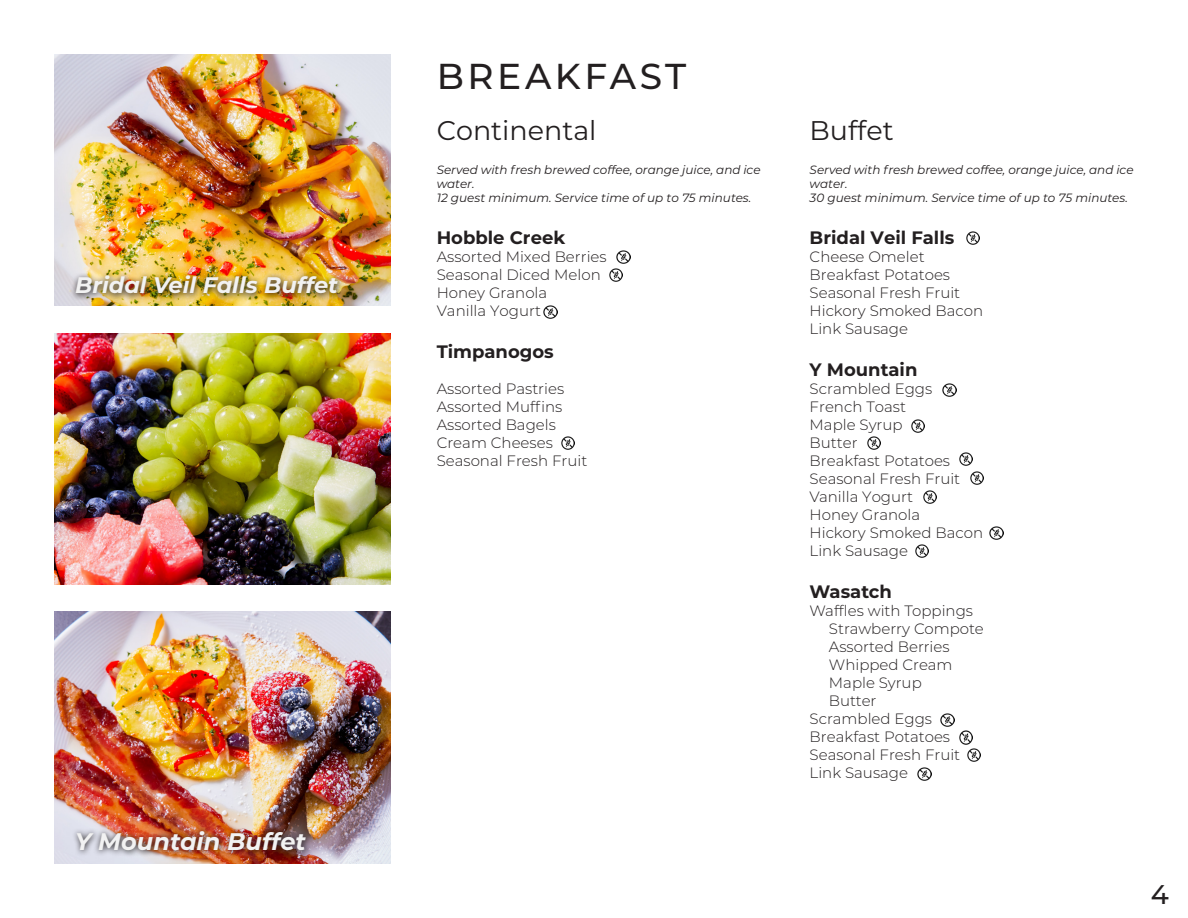
<style>
.page{position:relative;width:1188px;height:918px;background:#fff}
.page>*{position:absolute;margin:0;border:0;box-sizing:border-box;transform-origin:0 0}
.t1{font:500 36px "Montserrat";letter-spacing:.1em;color:#231f20}
.t2{font:27px "Montserrat";color:#231f20}
.t3{font:500 27px "Montserrat";color:#231f20}
.t4{font:italic 700 24px "Montserrat";color:#f2f2f2}
.t5{font:italic 700 22.5px "Montserrat";color:#f2f2f2}
.t6{font:700 18px "Montserrat";color:#231f20}
.t7{font:300 15px "Montserrat";color:#231f20}
.t8{font:italic 12px/14.4px "Montserrat";color:#231f20}
</style>
<div class="page">
<img style="left:54px;top:612px;width:337px;height:251px">
<img style="left:54px;top:54px;width:337px;height:252px">
<img style="left:54px;top:333px;width:337px;height:252px">
<img style="left:72px;top:825px;width:241px;height:33px">
<img style="left:70px;top:270px;width:275px;height:31px">
<svg style="left:562px;top:436px;width:13px;height:13px"></svg>
<svg style="left:544px;top:306px;width:13px;height:13px"></svg>
<img style="left:609px;top:268px;width:14px;height:13px">
<svg style="left:617px;top:251px;width:13px;height:13px"></svg>
<img style="left:966px;top:231px;width:13px;height:14px">
<svg style="left:943px;top:384px;width:13px;height:13px"></svg>
<svg style="left:960px;top:453px;width:24px;height:31px"></svg>
<svg style="left:923px;top:491px;width:13px;height:13px"></svg>
<svg style="left:990px;top:526px;width:13px;height:13px"></svg>
<svg style="left:915px;top:545px;width:13px;height:13px"></svg>
<svg style="left:912px;top:419px;width:13px;height:13px"></svg>
<svg style="left:941px;top:713px;width:13px;height:13px"></svg>
<svg style="left:960px;top:731px;width:21px;height:31px"></svg>
<svg style="left:918px;top:767px;width:13px;height:13px"></svg>
<svg style="left:867px;top:436px;width:13px;height:13px"></svg>
<p class="t5" style="left:75px;top:269px;width:264px">Bridal Veil Falls Buffet</p>
<p class="t4" style="left:75px;top:824px;width:232px">Y Mountain Buffet</p>
<p class="t1" style="left:437px;top:51px;width:251px">BREAKFAST</p>
<p class="t2" style="left:437px;top:111px;width:161px">Continental</p>
<p class="t2" style="left:810px;top:111px;width:86px">Buffet</p>
<p class="t8" style="left:437px;top:162px;width:325px">Served with fresh brewed coffee, orange juice, and ice water.</p>
<p class="t8" style="left:437px;top:191px;width:316px">12 guest minimum. Service time of up to 75 minutes.</p>
<p class="t8" style="left:810px;top:162px;width:325px">Served with fresh brewed coffee, orange juice, and ice water.</p>
<p class="t8" style="left:810px;top:191px;width:320px">30 guest minimum. Service time of up to 75 minutes.</p>
<p class="t6" style="left:437px;top:225px;width:130px">Hobble Creek</p>
<p class="t7" style="left:437px;top:247px;width:172px">Assorted Mixed Berries</p>
<p class="t7" style="left:437px;top:265px;width:166px">Seasonal Diced Melon</p>
<p class="t7" style="left:437px;top:283px;width:112px">Honey Granola</p>
<p class="t7" style="left:437px;top:301px;width:106px">Vanilla Yogurt</p>
<p class="t6" style="left:437px;top:339px;width:119px">Timpanogos</p>
<p class="t7" style="left:437px;top:379px;width:129px">Assorted Pastries</p>
<p class="t7" style="left:437px;top:397px;width:127px">Assorted Muffins</p>
<p class="t7" style="left:437px;top:415px;width:121px">Assorted Bagels</p>
<p class="t7" style="left:437px;top:433px;width:118px">Cream Cheeses</p>
<p class="t7" style="left:437px;top:451px;width:152px">Seasonal Fresh Fruit</p>
<p class="t6" style="left:810px;top:225px;width:146px">Bridal Veil Falls</p>
<p class="t7" style="left:810px;top:247px;width:117px">Cheese Omelet</p>
<p class="t7" style="left:810px;top:265px;width:142px">Breakfast Potatoes</p>
<p class="t7" style="left:810px;top:283px;width:152px">Seasonal Fresh Fruit</p>
<p class="t7" style="left:810px;top:301px;width:175px">Hickory Smoked Bacon</p>
<p class="t7" style="left:810px;top:319px;width:100px">Link Sausage</p>
<p class="t6" style="left:810px;top:357px;width:109px">Y Mountain</p>
<p class="t7" style="left:810px;top:379px;width:124px">Scrambled Eggs</p>
<p class="t7" style="left:810px;top:397px;width:98px">French Toast</p>
<p class="t7" style="left:810px;top:415px;width:95px">Maple Syrup</p>
<p class="t7" style="left:810px;top:433px;width:50px">Butter</p>
<p class="t7" style="left:810px;top:451px;width:142px">Breakfast Potatoes</p>
<p class="t7" style="left:810px;top:469px;width:152px">Seasonal Fresh Fruit</p>
<p class="t7" style="left:810px;top:487px;width:105px">Vanilla Yogurt</p>
<p class="t7" style="left:810px;top:505px;width:112px">Honey Granola</p>
<p class="t7" style="left:810px;top:523px;width:175px">Hickory Smoked Bacon</p>
<p class="t7" style="left:810px;top:541px;width:100px">Link Sausage</p>
<p class="t6" style="left:810px;top:579px;width:84px">Wasatch</p>
<p class="t7" style="left:810px;top:601px;width:165px">Waffles with Toppings</p>
<p class="t7" style="left:829px;top:619px;width:156px">Strawberry Compote</p>
<p class="t7" style="left:829px;top:637px;width:122px">Assorted Berries</p>
<p class="t7" style="left:829px;top:655px;width:125px">Whipped Cream</p>
<p class="t7" style="left:829px;top:673px;width:94px">Maple Syrup</p>
<p class="t7" style="left:829px;top:691px;width:49px">Butter</p>
<p class="t7" style="left:810px;top:709px;width:124px">Scrambled Eggs</p>
<p class="t7" style="left:810px;top:727px;width:142px">Breakfast Potatoes</p>
<p class="t7" style="left:810px;top:745px;width:152px">Seasonal Fresh Fruit</p>
<p class="t7" style="left:810px;top:763px;width:100px">Link Sausage</p>
<p class="t3" style="left:1151px;top:875px;width:20px">4</p>
</div>
